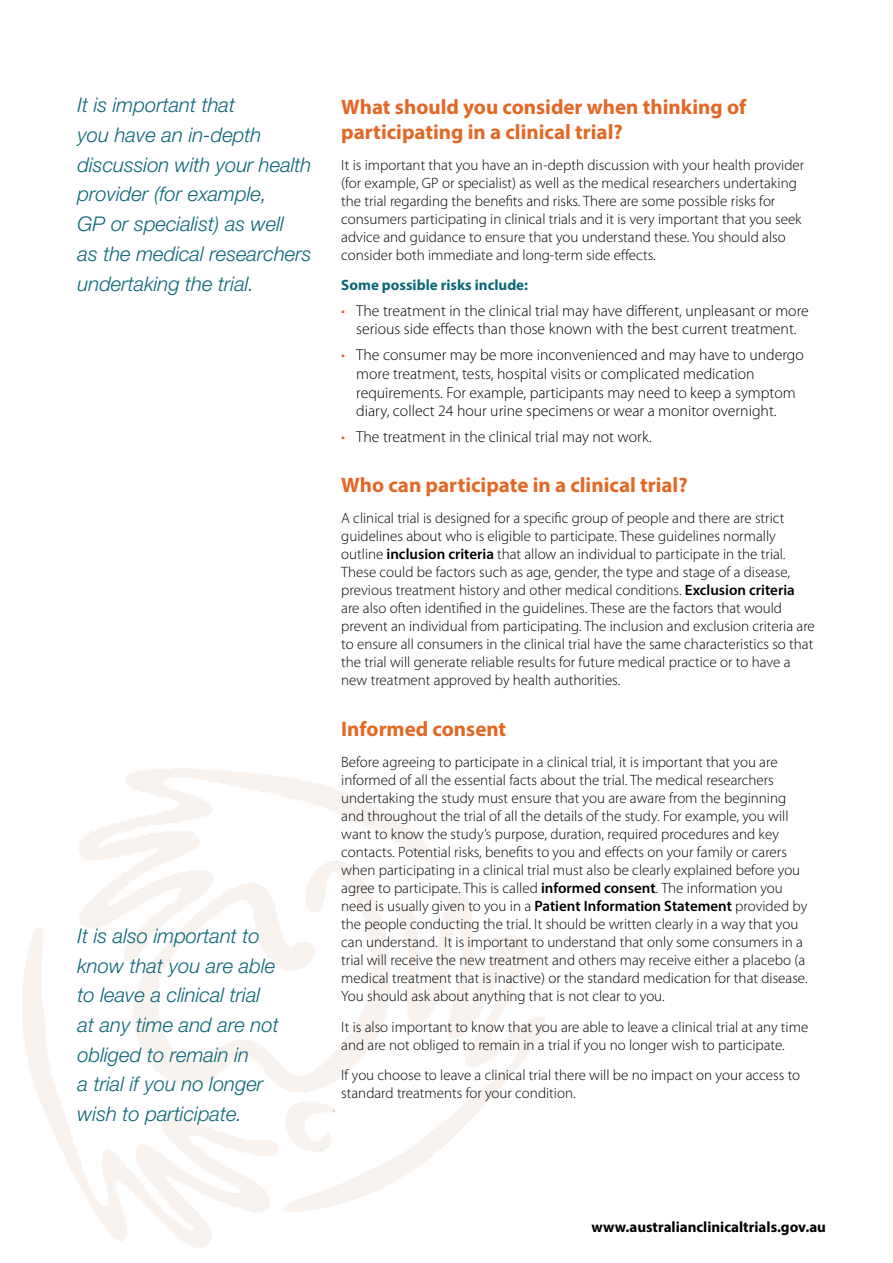
<style>
.page{position:relative;width:893px;height:1263px;background:#fff}
.page>*{position:absolute;margin:0;border:0;box-sizing:border-box;transform-origin:0 0}
.Head_2_14pt{font:700 21px/25.2px "Myriad Pro";color:#e36825}
.Callout_text{font:italic 300 20.25px/29.7px "Helvetica Neue LT Std";color:#0b6778}
.t1{font:300 15.75px/18.9px "Myriad Pro";color:#000;text-align:center}
.Text_Light{font:300 15px/18px "Myriad Pro";color:#000}
.Text_Light-2{font:700 15px "Myriad Pro";color:#000}
.Head_3{font:700 15px "Myriad Pro";color:#0b6778}
.s1{color:#ec592a}
.s2{font-weight:600}
</style>
<div class="page">
<p class="Callout_text" style="left:78px;top:90px;width:235px">It is important that<br>you have an in-depth discussion with your health provider (for example,<br>GP or specialist) as well<br>as the medical researchers undertaking the trial.</p>
<h2 class="Head_2_14pt" style="left:341px;top:93px;width:407px">What should you consider when thinking of participating in a clinical trial?</h2>
<p class="Text_Light" style="left:341px;top:155px;width:464px">It is important that you have an in-depth discussion with your health provider (for example, GP or specialist) as well as the medical researchers undertaking the trial regarding the benefits and risks. There are some possible risks for consumers participating in clinical trials and it is very important that you seek advice and guidance to ensure that you understand these. You should also consider both immediate and long-term side effects.</p>
<p class="Head_3" style="left:341px;top:275px;width:188px">Some possible risks include:</p>
<p class="t1" style="left:341px;top:301px;width:469px"><span class="s1">•</span> The treatment in the clinical trial may have different, unpleasant or more serious side effects than those known with the best current treatment.</p>
<p class="t1" style="left:356px;top:345px;width:449px;text-align:left;text-indent:-15px"><span class="s1">•</span> The consumer may be more inconvenienced and may have to undergo more treatment, tests, hospital visits or complicated medication requirements. For example, participants may need to keep a symptom diary, collect 24 hour urine specimens or wear a monitor overnight.</p>
<p class="t1" style="left:341px;top:427px;width:312px"><span class="s1">•</span> The treatment in the clinical trial may not work.</p>
<h2 class="Head_2_14pt" style="left:341px;top:472px;width:348px">Who can participate in a clinical trial?</h2>
<p class="Text_Light" style="left:341px;top:509px;width:475px">A clinical trial is designed for a specific group of people and there are strict guidelines about who is eligible to participate. These guidelines normally outline <span class="s2">inclusion criteria</span> that allow an individual to participate in the trial.<br>These could be factors such as age, gender, the type and stage of a disease, previous treatment history and other medical conditions. <span class="s2">Exclusion criteria </span>are also often identified in the guidelines. These are the factors that would prevent an individual from participating. The inclusion and exclusion criteria are to ensure all consumers in the clinical trial have the same characteristics so that the trial will generate reliable results for future medical practice or to have a new treatment approved by health authorities.</p>
<h2 class="Head_2_14pt" style="left:341px;top:716px;width:167px">Informed consent</h2>
<p class="Text_Light" style="left:341px;top:752px;width:468px">Before agreeing to participate in a clinical trial, it is important that you are informed of all the essential facts about the trial. The medical researchers undertaking the study must ensure that you are aware from the beginning and throughout the trial of all the details of the study. For example, you will want to know the study’s purpose, duration, required procedures and key contacts. Potential risks, benefits to you and effects on your family or carers when participating in a clinical trial must also be clearly explained before you agree to participate. This is called <span class="s2">informed consent</span>. The information you need is usually given to you in a <span class="s2">Patient Information Statement</span> provided by the people conducting the trial. It should be written clearly in a way that you can understand. It is important to understand that only some consumers in a trial will receive the new treatment and others may receive either a placebo (a medical treatment that is inactive) or the standard medication for that disease.<br>You should ask about anything that is not clear to you.</p>
<p class="Text_Light" style="left:341px;top:1017px;width:468px">It is also important to know that you are able to leave a clinical trial at any time and are not obliged to remain in a trial if you no longer wish to participate.</p>
<p class="Text_Light" style="left:341px;top:1066px;width:460px">If you choose to leave a clinical trial there will be no impact on your access to standard treatments for your condition.</p>
<p class="Callout_text" style="left:78px;top:920px;width:203px">It is also important to know that you are able to leave a clinical trial at any time and are not obliged to remain in<br>a trial if you no longer wish to participate.</p>
<p class="Text_Light-2" style="left:591px;top:1217px;width:236px">www.australianclinicaltrials.gov.au</p>
</div>
